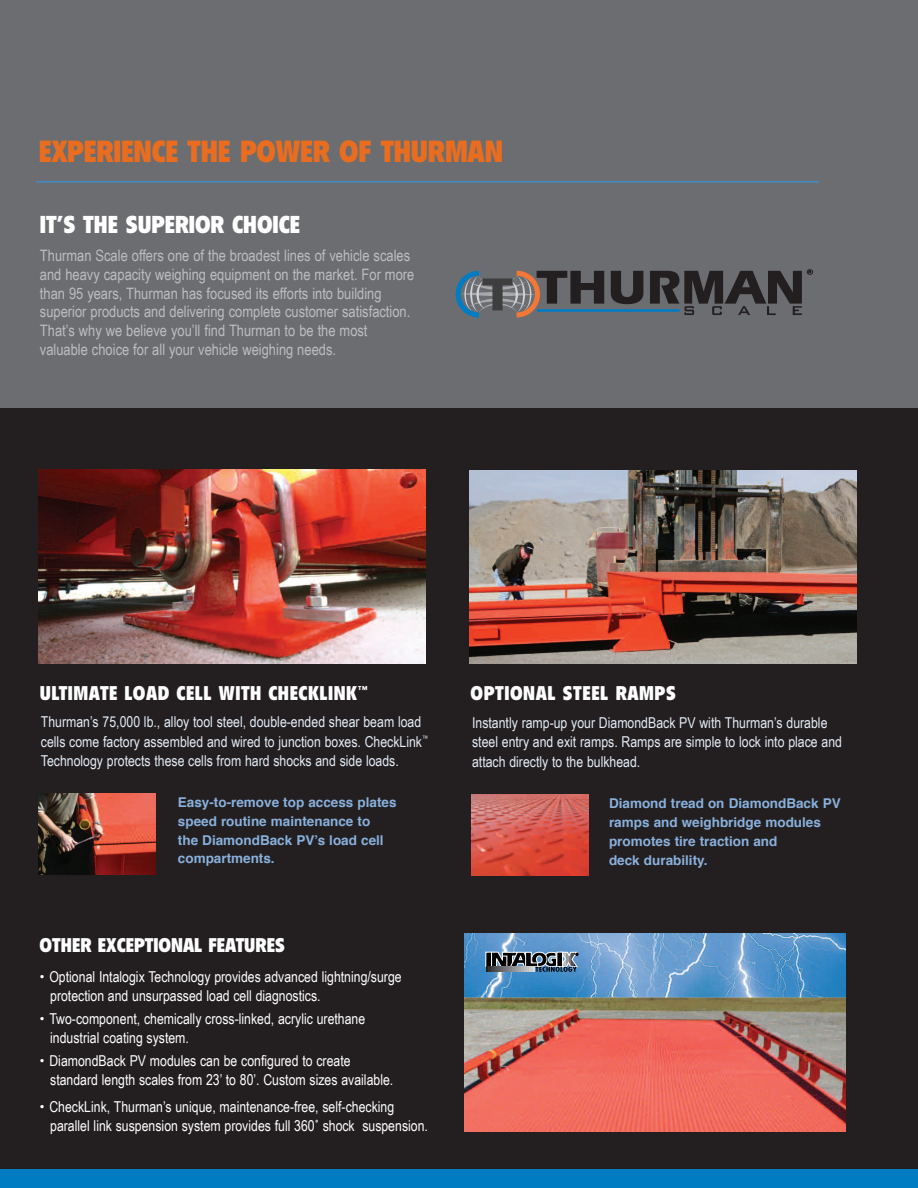
<style>
.page{position:relative;width:918px;height:1188px;background:#fff}
.page>*{position:absolute;margin:0;border:0;box-sizing:border-box;transform-origin:0 0}
.t1{font:900 condensed 30px "Flyer";letter-spacing:-.005em;color:#ea6d1f}
.t2{font:900 condensed 24px "Flyer";color:#fff}
.t3{font:900 condensed 19.5px "Flyer";letter-spacing:.03em;color:#fff}
.t4{font:900 condensed 19.5px "Flyer";color:#fff}
.t5{font:15.75px/18.8px "Arial Narrow";color:#bcbdc0}
.t6{font:15px/18.8px "Arial Narrow";color:#fff}
.t7{font:15px/19.5px "Arial Narrow";color:#e4ecf7}
.t8{font:700 13.5px/18.8px "Helvetica";color:#89b0dc}
.t9{font:4.35px "Myriad";color:#231f20}
.s1{font-family:"Helvetica";font-weight:700}
.s2{font-weight:700}
</style>
<div class="page">
<div style="left:0;top:0;width:918px;height:413px;background:#6c6d70"></div>
<svg style="left:611px;top:271px;width:32px;height:33px"></svg>
<svg style="left:456px;top:270px;width:148px;height:48px"></svg>
<svg style="left:650px;top:270px;width:163px;height:45px"></svg>
<hr style="left:537px;top:309px;width:143px;height:3px;background:#007cc2">
<div style="left:0;top:409px;width:918px;height:761px;background:#231f20"></div>
<div style="left:0;top:1169px;width:918px;height:19px;background:#007cc2"></div>
<hr style="left:36px;top:181px;width:783px;height:2px;background:#3f8dcb">
<img style="left:464px;top:933px;width:382px;height:199px">
<svg style="left:486px;top:951px;width:92px;height:21px;background:#5e6974"></svg>
<img style="left:472px;top:795px;width:116px;height:80px">
<img style="left:38px;top:470px;width:388px;height:194px">
<img style="left:470px;top:470px;width:387px;height:194px">
<img style="left:39px;top:794px;width:116px;height:81px">
<p class="t1" style="left:39px;top:141px;width:466px">EXPERIENCE THE POWER OF THURMAN</p>
<p class="t2" style="left:40px;top:216px;width:262px">IT’S THE SUPERIOR CHOICE</p>
<p class="t5" style="left:40px;top:246px;width:376px">Thurman Scale offers one of the broadest lines of vehicle scales and heavy capacity weighing equipment on the market. For more than 95 years, Thurman has focused its efforts into building superior products and delivering complete customer satisfaction.<br>That’s why we believe you’ll find Thurman to be the most valuable choice for all your vehicle weighing needs.</p>
<p class="t3" style="left:40px;top:686px;width:329px">ULTIMATE LOAD CELL WITH CHECKLINK<sup>™</sup></p>
<p class="t3" style="left:471px;top:686px;width:207px">OPTIONAL STEEL RAMPS</p>
<p class="t7" style="left:41px;top:712px;width:389px">Thurman’s 75,000 lb., alloy tool steel, double-ended shear beam load cells come factory assembled and wired to junction boxes. CheckLink<sup>™<br></sup>Technology protects these cells from hard shocks and side loads.</p>
<p class="t7" style="left:472px;top:712px;width:371px">Instantly ramp-up your DiamondBack PV with Thurman’s durable steel entry and exit ramps. Ramps are simple to lock into place and attach directly to the bulkhead.</p>
<p class="t8" style="left:178px;top:794px;width:220px">Easy-to-remove top access plates speed routine maintenance to<br>the DiamondBack PV’s load cell compartments.</p>
<p class="t8" style="left:609px;top:795px;width:233px">Diamond tread on DiamondBack PV ramps and weighbridge modules promotes tire traction and<br>deck durability.</p>
<p class="t4" style="left:40px;top:938px;width:247px">OTHER EXCEPTIONAL FEATURES</p>
<p class="t6" style="left:50px;top:967px;width:353px;text-indent:-11px"><span class="s1">•</span> Optional Intalogix Technology provides advanced lightning/surge protection and unsurpassed load cell diagnostics.</p>
<p class="t6" style="left:50px;top:1009px;width:317px;text-indent:-11px"><span class="s1">•</span> Two-component, chemically cross-linked, acrylic urethane industrial coating system.</p>
<p class="t6" style="left:50px;top:1051px;width:345px;text-indent:-11px"><span class="s1">•</span> DiamondBack PV modules can be configured to create standard length scales from 23’ to 80’. Custom sizes available.</p>
<p class="t6" style="left:50px;top:1097px;width:379px;text-indent:-11px"><span class="s1">•</span> CheckLink, Thurman’s unique, maintenance-free, self-checking parallel link suspension system provides full 360<span class="s2">˚</span> shock suspension.</p>
<p class="t9" style="left:576px;top:953px;width:4px">®</p>
</div>
